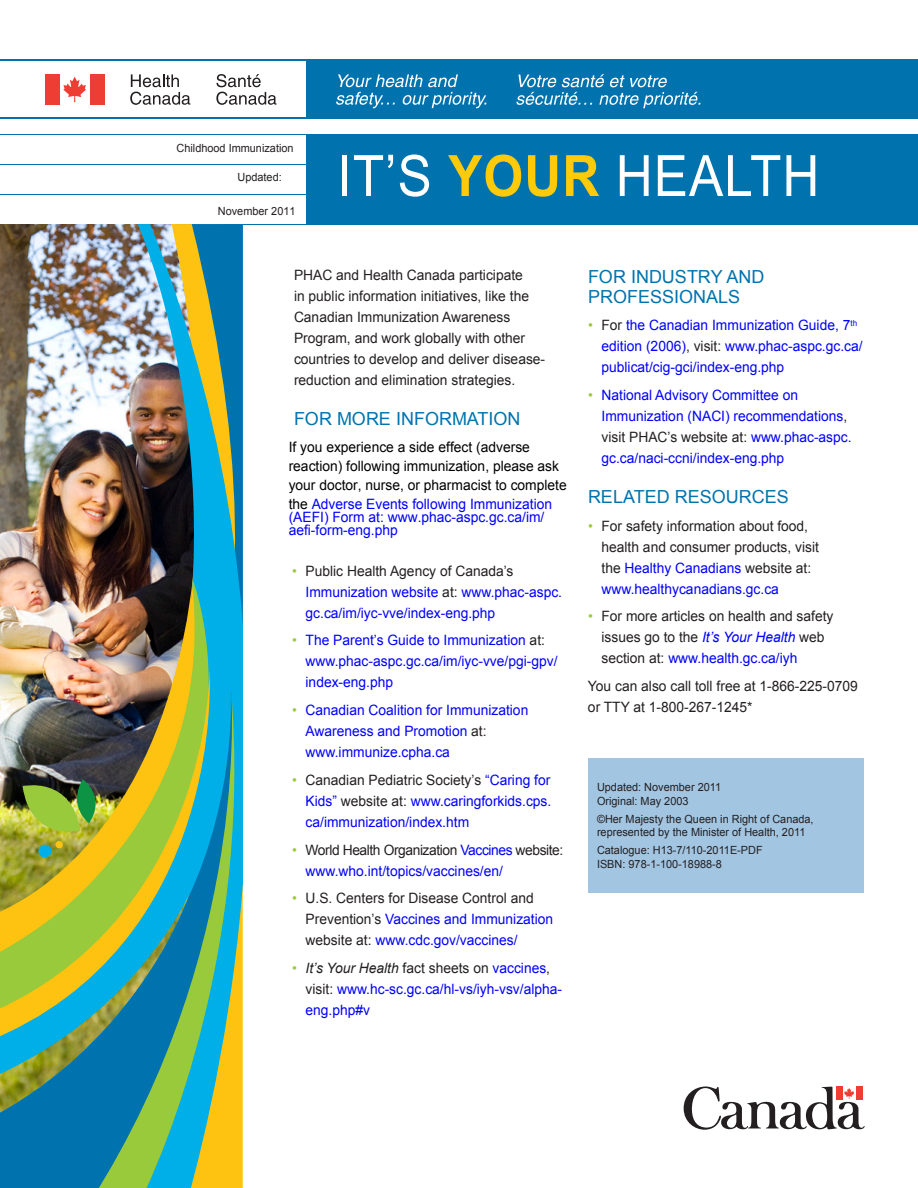
<style>
.page{position:relative;width:918px;height:1188px;background:#fff}
.page>*{position:absolute;margin:0;border:0;box-sizing:border-box;transform-origin:0 0}
.t1{font:57px "Arial";letter-spacing:.02em;color:#fff;scale:.9 1}
.Subheads{font:18px/19.5px "Arial";color:#0073ae}
.bullets{font:14.25px/21px "Arial";color:#00f}
.bullets-2{font:14.25px/21px "Arial";color:#231f20}
.body_copy{font:14.25px/21px "Arial";color:#231f20}
.t2{font:14.25px/18.9px "Arial";color:#000}
.bullets-3{font:14.25px/21px "Arial";letter-spacing:-.03em;color:#00f}
.t3{font:14.25px/12.9px "Arial";color:#00f}
.Colophone{font:11.25px/13.5px "Arial";color:#231f20}
.t4{font:11.25px "Arial";color:#231f20}
.s1{font-weight:700;color:#feca0a}
.s2{color:#00f}
.s3{color:#99ca3b}
.s4{color:#231f20}
.s5{font-style:italic;color:#231f20}
.s6{font-style:italic;color:#00f}
</style>
<div class="page">
<hr style="left:0;top:60px;width:307px;height:1px;background:#0073ae">
<hr style="left:0;top:118px;width:307px;height:1px;background:#0073ae">
<div style="left:306px;top:60px;width:612px;height:59px;background:#0073ae"></div>
<div style="left:45px;top:74px;width:15px;height:30px;background:#ee3e34"></div>
<svg style="left:63px;top:77px;width:23px;height:25px"></svg>
<div style="left:90px;top:74px;width:15px;height:30px;background:#ee3e34"></div>
<svg style="left:130px;top:74px;width:60px;height:31px"></svg>
<svg style="left:216px;top:74px;width:60px;height:31px"></svg>
<svg style="left:683px;top:1086px;width:182px;height:44px"></svg>
<div style="left:306px;top:134px;width:612px;height:91px;background:#0073ae"></div>
<hr style="left:0;top:134px;width:306px;height:1px;background:#0073ae">
<hr style="left:0;top:164px;width:306px;height:1px;background:#0073ae">
<hr style="left:0;top:194px;width:306px;height:1px;background:#0073ae">
<hr style="left:0;top:224px;width:306px;height:1px;background:#0073ae">
<svg style="left:336px;top:74px;width:150px;height:34px"></svg>
<svg style="left:516px;top:74px;width:185px;height:34px"></svg>
<img style="left:0;top:224px;width:243px;height:458px">
<svg style="left:0;top:580px;width:235px;height:102px;fill:#00aee8"></svg>
<svg style="left:0;top:1042px;width:90px;height:146px;fill:#0073ae"></svg>
<svg style="left:0;top:670px;width:228px;height:372px"></svg>
<svg style="left:90px;top:682px;width:153px;height:506px"></svg>
<img style="left:0;top:586px;width:220px;height:373px">
<div style="left:588px;top:758px;width:276px;height:134px;background:#a2c5e2"></div>
<p class="Colophone" style="left:177px;top:141px;width:119px">Childhood Immunization</p>
<p class="Colophone" style="left:238px;top:171px;width:46px">Updated:</p>
<p class="t4" style="left:218px;top:203px;width:79px">November 2011</p>
<h1 class="t1" style="left:338px;top:144px;width:537px">IT’S <span class="s1">YOUR</span> HEALTH</h1>
<p class="body_copy" style="left:294px;top:265px;width:253px">PHAC and Health Canada participate<br>in public information initiatives, like the Canadian Immunization Awareness Program, and work globally with other countries to develop and deliver disease&shy;reduction and elimination strategies.</p>
<p class="Subheads" style="left:294px;top:409px;width:228px">FOR MORE INFORMATION</p>
<p class="t2" style="left:289px;top:438px;width:280px">If you experience a side effect (adverse reaction) following immunization, please ask your doctor, nurse, or pharmacist to complete the <span class="s2">Adverse Events following Immunization</span></p>
<p class="t3" style="left:289px;top:511px;width:257px">(AEFI) Form at: www.phac-aspc.gc.ca/im/ aefi-form-eng.php</p>
<p class="bullets" style="left:306px;top:560px;width:258px;text-indent:-14px"><span class="s3">•</span> <span class="s4">Public Health Agency of Canada’s<br></span>Immunization website <span class="s4">at:</span> www.phac-aspc. gc.ca/im/iyc-vve/index-eng.php</p>
<p class="bullets" style="left:306px;top:630px;width:253px;text-indent:-14px"><span class="s3">•</span> The Parent’s Guide to Immunization <span class="s4">at: </span>www.phac-aspc.gc.ca/im/iyc-vve/pgi-gpv/ index-eng.php</p>
<p class="bullets" style="left:306px;top:700px;width:224px;text-indent:-14px"><span class="s3">•</span> Canadian Coalition for Immunization<br>Awareness and Promotion <span class="s4">at: </span>www.immunize.cpha.ca</p>
<p class="bullets" style="left:306px;top:769px;width:247px;text-align:justify;text-indent:-14px"><span class="s3">•</span> <span class="s4">Canadian Pediatric Society’s</span> “Caring for Kids” <span class="s4">website at:</span> www.caringforkids.cps. ca/immunization/index.htm</p>
<p class="bullets-3" style="left:306px;top:839px;width:259px;text-indent:-14px"><span class="s3">•</span> <span class="s4">World Health Organization</span> Vaccines <span class="s4">website: </span>www.who.int/topics/vaccines/en/</p>
<p class="bullets-2" style="left:306px;top:888px;width:249px;text-indent:-14px"><span class="s3">•</span> U.S. Centers for Disease Control and<br>Prevention’s <span class="s2">Vaccines and Immunization </span>website at: <span class="s2">www.cdc.gov/vaccines/</span></p>
<p class="bullets" style="left:306px;top:958px;width:258px;text-indent:-14px"><span class="s3">•</span> <span class="s5">It’s Your Health</span> <span class="s4">fact sheets on</span> vaccines<span class="s4">, visit:</span> www.hc-sc.gc.ca/hl-vs/iyh-vsv/alpha&shy;eng.php#v</p>
<p class="Subheads" style="left:588px;top:267px;width:178px">FOR INDUSTRY AND<br>PROFESSIONALS</p>
<p class="bullets" style="left:601px;top:315px;width:263px;text-indent:-13px"><span class="s3">•</span> <span class="s4">For</span> the Canadian Immunization Guide, 7<sup>th </sup>edition (2006)<span class="s4">, visit:</span> www.phac-aspc.gc.ca/ publicat/cig-gci/index-eng.php</p>
<p class="bullets" style="left:602px;top:385px;width:252px;text-indent:-14px"><span class="s3">•</span> National Advisory Committee on Immunization (NACI) recommendations<span class="s4">, visit PHAC’s website at:</span> www.phac-aspc. gc.ca/naci-ccni/index-eng.php</p>
<p class="Subheads" style="left:588px;top:487px;width:202px">RELATED RESOURCES</p>
<p class="bullets-2" style="left:601px;top:515px;width:219px;text-indent:-13px"><span class="s3">•</span> For safety information about food, health and consumer products, visit the <span class="s2">Healthy Canadians</span> website at: <span class="s2">www.healthycanadians.gc.ca</span></p>
<p class="bullets-2" style="left:602px;top:606px;width:234px;text-indent:-14px"><span class="s3">•</span> For more articles on health and safety issues go to the <span class="s6">It’s Your Health</span> web section at: <span class="s2">www.health.gc.ca/iyh</span></p>
<p class="body_copy" style="left:588px;top:676px;width:271px">You can also call toll free at 1-866-225-0709 or TTY at 1-800-267-1245*</p>
<p class="Colophone" style="left:597px;top:780px;width:126px">Updated: November 2011<br>Original: May 2003</p>
<p class="Colophone" style="left:597px;top:812px;width:218px">©Her Majesty the Queen in Right of Canada, represented by the Minister of Health, 2011</p>
<p class="Colophone" style="left:597px;top:843px;width:167px">Catalogue: H13-7/110-2011E-PDF<br>ISBN: 978-1-100-18988-8</p>
</div>
